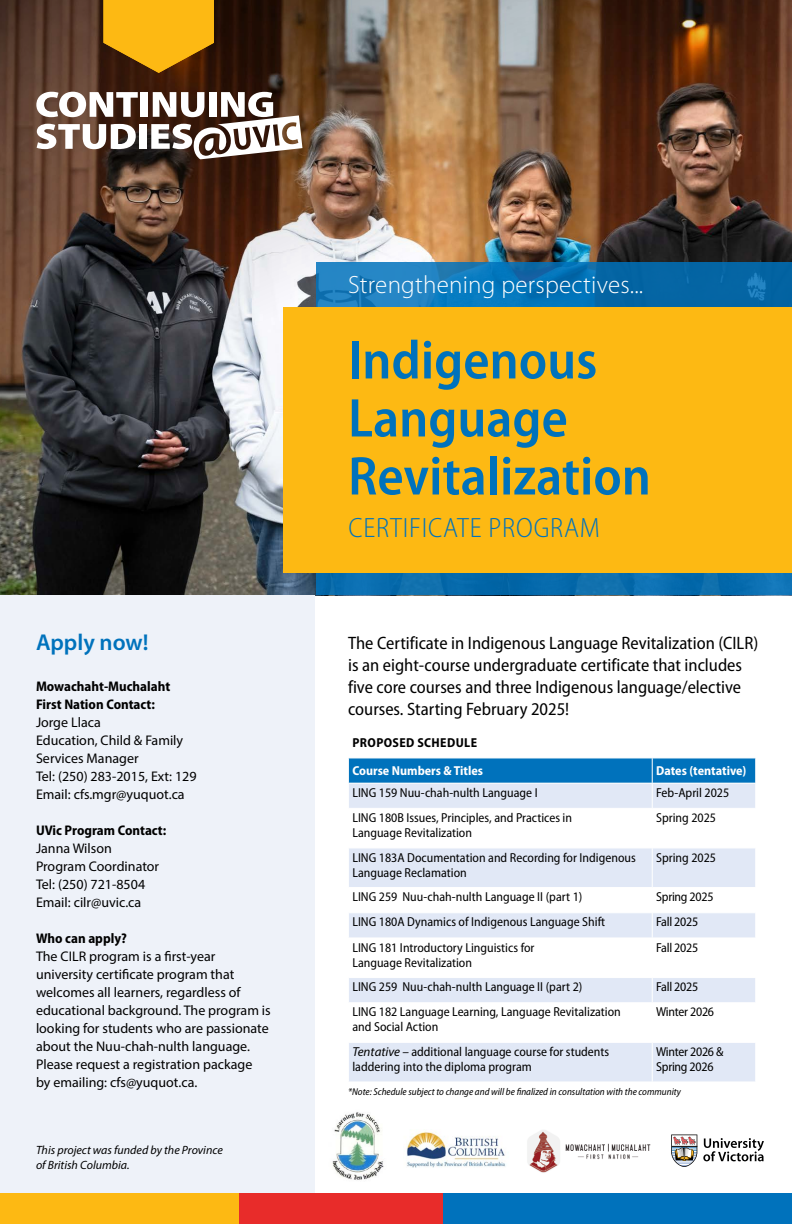
<style>
.page{position:relative;width:792px;height:1224px;background:#fff}
.page>*{position:absolute;margin:0;border:0;box-sizing:border-box;transform-origin:0 0}
.t1{font:600 semi-condensed 55px/58px "Myriad Pro";color:#0072bc}
.t2{font:300 semi-condensed 28px "Myriad Pro";letter-spacing:.03em;color:#0072bc}
.t3{font:300 25px "Myriad Pro";letter-spacing:.01em;color:#fff}
.t4{font:600 23px "Myriad Pro";color:#0072bc}
.t5{font:semi-condensed 18px/22px "Myriad Pro";color:#000}
.t6{font:14px/18px "Myriad Pro";color:#000}
.t7{font:700 semi-condensed 14px/18px "Myriad Pro";color:#000}
.t8{font:semi-condensed 13px/15px "Myriad Pro";color:#000}
.t9{font:semi-condensed 13px/15px "Myriad Pro";letter-spacing:-.02em;color:#000}
.t10{font:700 semi-condensed 13px "Myriad Pro";color:#fff}
.t11{font:700 semi-condensed 13px "Myriad Pro";letter-spacing:.03em;color:#000}
.t12{font:italic 12px/14.4px "Myriad Pro";color:#000}
.t13{font:italic semi-condensed 10px "Myriad Pro";color:#000}
.s1{font-style:italic;font-stretch:normal}
</style>
<div class="page">
<img style="left:0;top:430px;width:317px;height:165px">
<div style="left:0;top:595px;width:315px;height:629px;background:#eef2f9"></div>
<img style="left:0;top:0;width:792px;height:430px">
<svg style="left:317px;top:262px;width:475px;height:333px;background:#0b70b0"></svg>
<div style="left:283px;top:307px;width:509px;height:266px;background:#fdb913"></div>
<svg style="left:671px;top:1134px;width:93px;height:33px"></svg>
<svg style="left:103px;top:0;width:111px;height:73px;background:#d59710"></svg>
<svg style="left:36px;top:92px;width:102px;height:25px"></svg>
<div style="left:141px;top:92px;width:7px;height:25px;background:#fff"></div>
<svg style="left:37px;top:124px;width:99px;height:25px"></svg>
<div style="left:139px;top:124px;width:8px;height:25px;background:#fff"></div>
<svg style="left:151px;top:92px;width:151px;height:67px"></svg>
<div style="left:0;top:1193px;width:250px;height:31px;background:#fdb913"></div>
<div style="left:239px;top:1193px;width:215px;height:31px;background:#e82c2a"></div>
<div style="left:443px;top:1193px;width:349px;height:31px;background:#0072bc"></div>
<svg style="left:349px;top:849px;width:406px;height:233px;fill:#e1e8f6"></svg>
<svg style="left:348px;top:758px;width:408px;height:50px;background:#75b0da"></svg>
<hr style="left:652px;top:848px;width:1px;height:39px;background:#fff">
<hr style="left:348px;top:887px;width:304px;height:1px;background:#fff">
<hr style="left:652px;top:887px;width:104px;height:1px;background:#fff">
<hr style="left:348px;top:913px;width:304px;height:1px;background:#fff">
<hr style="left:652px;top:913px;width:104px;height:1px;background:#fff">
<svg style="left:652px;top:888px;width:1px;height:50px"></svg>
<hr style="left:348px;top:938px;width:304px;height:1px;background:#fff">
<hr style="left:652px;top:938px;width:104px;height:1px;background:#fff">
<hr style="left:652px;top:938px;width:1px;height:39px;background:#fff">
<hr style="left:348px;top:977px;width:304px;height:1px;background:#fff">
<hr style="left:652px;top:977px;width:104px;height:1px;background:#fff">
<svg style="left:652px;top:978px;width:1px;height:25px"></svg>
<hr style="left:348px;top:1003px;width:304px;height:1px;background:#fff">
<hr style="left:652px;top:1003px;width:104px;height:1px;background:#fff">
<hr style="left:652px;top:1003px;width:1px;height:39px;background:#fff">
<hr style="left:348px;top:1042px;width:304px;height:1px;background:#fff">
<hr style="left:652px;top:1042px;width:104px;height:1px;background:#fff">
<hr style="left:652px;top:1043px;width:1px;height:39px;background:#fff">
<img style="left:406px;top:1131px;width:100px;height:37px">
<img style="left:332px;top:1112px;width:52px;height:68px">
<img style="left:527px;top:1130px;width:124px;height:43px">
<h3 class="t4" style="left:36px;top:628px;width:114px">Apply now!</h3>
<p class="t7" style="left:36px;top:677px;width:136px">Mowachaht-Muchalaht<br>First Nation Contact:</p>
<p class="t6" style="left:36px;top:713px;width:162px">Jorge Llaca<br>Education, Child &amp; Family<br>Services Manager<br>Tel: (250) 283-2015, Ext: 129<br>Email: cfs.mgr@yuquot.ca</p>
<p class="t7" style="left:36px;top:821px;width:132px">UVic Program Contact:</p>
<p class="t6" style="left:36px;top:839px;width:125px">Janna Wilson<br>Program Coordinator<br>Tel: (250) 721-8504<br>Email: cilr@uvic.ca</p>
<p class="t7" style="left:36px;top:929px;width:92px">Who can apply?</p>
<p class="t6" style="left:36px;top:947px;width:236px">The CILR program is a first-year university certificate program that welcomes all learners, regardless of educational background. The program is looking for students who are passionate about the Nuu-chah-nulth language.<br>Please request a registration package<br>by emailing: cfs@yuquot.ca.</p>
<p class="t12" style="left:36px;top:1143px;width:188px">This project was funded by the Province of British Columbia.</p>
<h3 class="t3" style="left:348px;top:271px;width:297px">Strengthening perspectives...</h3>
<h1 class="t1" style="left:348px;top:332px;width:304px">Indigenous<br>Language<br>Revitalization</h1>
<h2 class="t2" style="left:348px;top:513px;width:253px">CERTIFICATE PROGRAM</h2>
<h3 class="t5" style="left:348px;top:632px;width:412px">The Certificate in Indigenous Language Revitalization (CILR) is an eight-course undergraduate certificate that includes five core courses and three Indigenous language/elective courses. Starting February 2025!</h3>
<p class="t11" style="left:353px;top:735px;width:126px">PROPOSED SCHEDULE</p>
<p class="t10" style="left:352px;top:764px;width:132px">Course Numbers &amp; Titles</p>
<p class="t10" style="left:656px;top:764px;width:92px">Dates (tentative)</p>
<p class="t8" style="left:352px;top:785px;width:187px">LING 159 Nuu-chah-nulth Language I</p>
<p class="t8" style="left:656px;top:785px;width:75px">Feb-April 2025</p>
<p class="t8" style="left:352px;top:811px;width:221px">LING 180B Issues, Principles, and Practices in<br>Language Revitalization</p>
<p class="t8" style="left:656px;top:811px;width:61px">Spring 2025</p>
<p class="t8" style="left:352px;top:850px;width:285px">LING 183A Documentation and Recording for Indigenous<br>Language Reclamation</p>
<p class="t8" style="left:656px;top:850px;width:61px">Spring 2025</p>
<p class="t8" style="left:352px;top:890px;width:232px">LING 259 Nuu-chah-nulth Language II (part 1)</p>
<p class="t9" style="left:656px;top:890px;width:59px">Spring 2025</p>
<p class="t8" style="left:352px;top:915px;width:254px">LING 180A Dynamics of Indigenous Language Shift</p>
<p class="t9" style="left:656px;top:915px;width:43px">Fall 2025</p>
<p class="t8" style="left:352px;top:940px;width:184px">LING 181 Introductory Linguistics for<br>Language Revitalization</p>
<p class="t9" style="left:656px;top:940px;width:43px">Fall 2025</p>
<p class="t8" style="left:352px;top:980px;width:232px">LING 259 Nuu-chah-nulth Language II (part 2)</p>
<p class="t9" style="left:656px;top:980px;width:43px">Fall 2025</p>
<p class="t8" style="left:352px;top:1005px;width:270px">LING 182 Language Learning, Language Revitalization and Social Action</p>
<p class="t9" style="left:656px;top:1005px;width:59px">Winter 2026</p>
<p class="t8" style="left:352px;top:1045px;width:258px"><span class="s1">Tentative –</span> additional language course for students laddering into the diploma program</p>
<p class="t9" style="left:656px;top:1045px;width:69px">Winter 2026 &amp;<br>Spring 2026</p>
<p class="t13" style="left:348px;top:1087px;width:334px">*Note: Schedule subject to change and will be finalized in consultation with the community</p>
</div>
